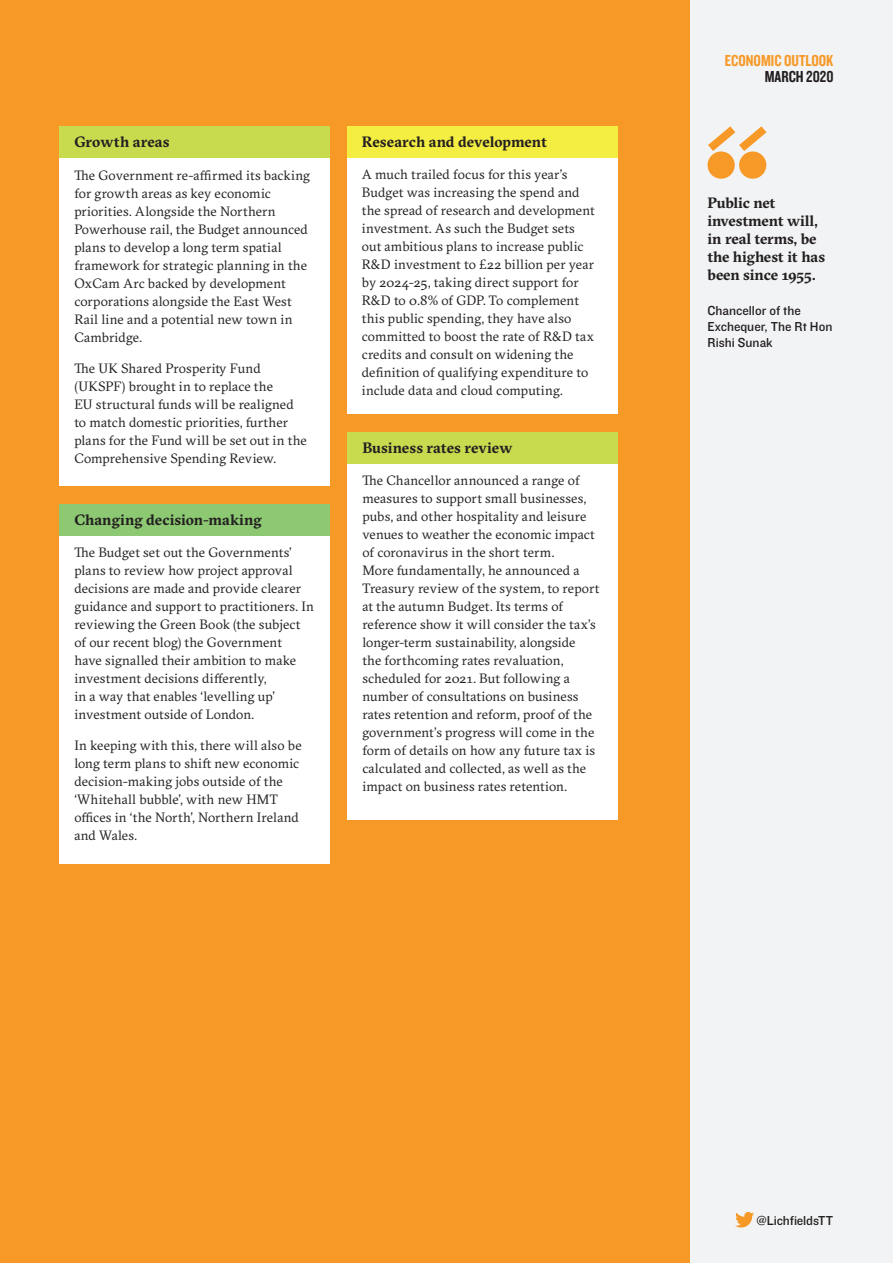
<style>
.page{position:relative;width:893px;height:1263px;background:#fff}
.page>*{position:absolute;margin:0;border:0;box-sizing:border-box;transform-origin:0 0}
.t1{font:16.5px "Knockout 49 Liteweight";color:#f79927}
.t2{font:16.5px "Knockout 49 Liteweight";color:#231f20}
.Key_Announcements_T{font:700 15px "GT Sectra";letter-spacing:.005em;color:#231f20}
.Quote{font:700 15px/18px "GT Sectra";letter-spacing:-.005em;color:#231f20}
.Body_Text_boxes{font:13.5px/18px "GT Sectra";letter-spacing:.01em;color:#231f20}
.Quote_Author{font:13.5px/16.2px "Knockout 31 Junior Middlewt";color:#231f20}
</style>
<div class="page">
<div style="left:689px;top:0;width:204px;height:1263px;background:#f2f3f4"></div>
<svg style="left:735px;top:1212px;width:19px;height:15px"></svg>
<div style="left:0;top:0;width:689px;height:1263px;background:#f79927"></div>
<div style="left:347px;top:446px;width:270px;height:374px;background:#fff"></div>
<div style="left:59px;top:140px;width:270px;height:346px;background:#fff"></div>
<div style="left:347px;top:140px;width:270px;height:274px;background:#fff"></div>
<div style="left:59px;top:126px;width:270px;height:32px;background:#c8db4f"></div>
<div style="left:347px;top:432px;width:270px;height:32px;background:#c8db4f"></div>
<div style="left:347px;top:126px;width:270px;height:32px;background:#f4ed42"></div>
<div style="left:59px;top:518px;width:270px;height:346px;background:#fff"></div>
<div style="left:59px;top:504px;width:270px;height:32px;background:#8cc972"></div>
<div style="left:707px;top:151px;width:28px;height:28px;background:#f79927;border-radius:50%"></div>
<div style="left:739px;top:151px;width:27px;height:28px;background:#f79927;border-radius:50%"></div>
<svg style="left:708px;top:126px;width:58px;height:25px"></svg>
<p class="Key_Announcements_T" style="left:74px;top:133px;width:97px">Growth areas</p>
<p class="Body_Text_boxes" style="left:74px;top:166px;width:237px">The Government re-affirmed its backing for growth areas as key economic priorities. Alongside the Northern Powerhouse rail, the Budget announced plans to develop a long term spatial framework for strategic planning in the OxCam Arc backed by development corporations alongside the East West Rail line and a potential new town in Cambridge.</p>
<p class="Body_Text_boxes" style="left:74px;top:359px;width:234px">The UK Shared Prosperity Fund (UKSPF) brought in to replace the<br>EU structural funds will be realigned to match domestic priorities, further plans for the Fund will be set out in the Comprehensive Spending Review.</p>
<p class="Key_Announcements_T" style="left:74px;top:511px;width:189px">Changing decision-making</p>
<p class="Body_Text_boxes" style="left:74px;top:544px;width:241px">The Budget set out the Governments’ plans to review how project approval decisions are made and provide clearer guidance and support to practitioners. In reviewing the Green Book (the subject of our recent blog) the Government<br>have signalled their ambition to make investment decisions differently,<br>in a way that enables ‘levelling up’ investment outside of London.</p>
<p class="Body_Text_boxes" style="left:74px;top:736px;width:229px">In keeping with this, there will also be long term plans to shift new economic decision-making jobs outside of the ‘Whitehall bubble’, with new HMT offices in ‘the North’, Northern Ireland and Wales.</p>
<p class="Key_Announcements_T" style="left:362px;top:133px;width:187px">Research and development</p>
<p class="Body_Text_boxes" style="left:362px;top:166px;width:234px">A much trailed focus for this year’s Budget was increasing the spend and the spread of research and development investment. As such the Budget sets out ambitious plans to increase public R&amp;D investment to £22 billion per year by 2024-25, taking direct support for R&amp;D to 0.8% of GDP. To complement this public spending, they have also committed to boost the rate of R&amp;D tax credits and consult on widening the definition of qualifying expenditure to include data and cloud computing.</p>
<p class="Key_Announcements_T" style="left:362px;top:439px;width:152px">Business rates review</p>
<p class="Body_Text_boxes" style="left:362px;top:472px;width:239px">The Chancellor announced a range of measures to support small businesses, pubs, and other hospitality and leisure venues to weather the economic impact of coronavirus in the short term.<br>More fundamentally, he announced a Treasury review of the system, to report at the autumn Budget. Its terms of reference show it will consider the tax’s longer-term sustainability, alongside<br>the forthcoming rates revaluation, scheduled for 2021. But following a number of consultations on business rates retention and reform, proof of the government’s progress will come in the form of details on how any future tax is calculated and collected, as well as the impact on business rates retention.</p>
<p class="t1" style="left:725px;top:50px;width:110px">ECONOMIC OUTLOOK</p>
<p class="t2" style="left:765px;top:66px;width:70px">MARCH 2020</p>
<p class="Quote" style="left:707px;top:193px;width:119px">Public net investment will, in real terms, be the highest it has been since 1955.</p>
<p class="Quote_Author" style="left:707px;top:301px;width:126px">Chancellor of the<br>Exchequer, The Rt Hon<br>Rishi Sunak</p>
<p class="Quote_Author" style="left:756px;top:1211px;width:78px">@LichfieldsTT</p>
</div>
